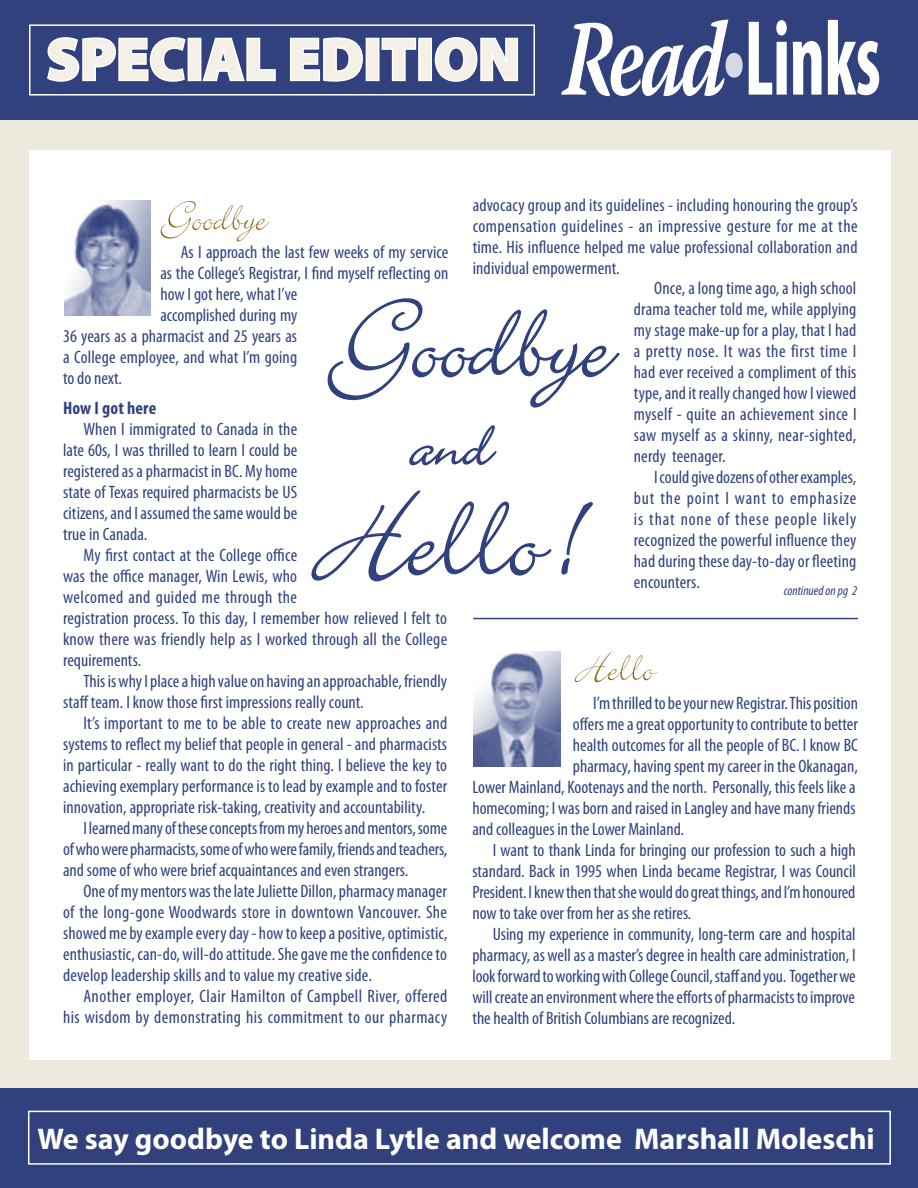
<style>
.page{position:relative;width:918px;height:1188px;background:#eee9dd}
.page>*{position:absolute;margin:0;border:0;box-sizing:border-box;transform-origin:0 0}
.t1{font:900 60px "Myriad Pro";color:#f4f0e8}
.t2{font:700 30px "Myriad Pro";color:#fff}
.Inside_column_article{font:condensed 18px/21px "Myriad Pro";letter-spacing:.01em;color:#30417e;text-align:justify}
.Column_article{font:condensed 18px/21px "Myriad Pro";color:#30417e;text-align:justify}
.Inside_column_article-2{font:700 condensed 18px "Myriad Pro";letter-spacing:.01em;color:#30417e}
.t3{font:italic condensed 13.5px "Myriad Pro";color:#30417e}
</style>
<div class="page">
<div style="left:29px;top:150px;width:862px;height:910px;background:#fff"></div>
<img style="left:64px;top:201px;width:86px;height:114px">
<div style="left:0;top:1089px;width:918px;height:99px;background:#30417e"></div>
<hr style="left:473px;top:618px;width:385px;height:1px;background:#30417e">
<svg style="left:327px;top:298px;width:293px;height:110px"></svg>
<svg style="left:409px;top:425px;width:88px;height:41px"></svg>
<svg style="left:311px;top:490px;width:282px;height:92px"></svg>
<svg style="left:161px;top:201px;width:109px;height:40px"></svg>
<img style="left:474px;top:651px;width:86px;height:116px">
<svg style="left:575px;top:651px;width:82px;height:31px"></svg>
<div style="left:0;top:0;width:918px;height:119px;background:#30417e"></div>
<svg style="left:561px;top:20px;width:182px;height:76px"></svg>
<svg style="left:749px;top:20px;width:130px;height:75px"></svg>
<div style="left:29px;top:24px;width:506px;height:72px;border:1px solid #fff"></div>
<svg style="left:47px;top:37px;width:139px;height:45px"></svg>
<div style="left:188px;top:38px;width:13px;height:43px;border:3px solid #fff"></div>
<svg style="left:201px;top:37px;width:75px;height:45px"></svg>
<svg style="left:289px;top:37px;width:74px;height:45px"></svg>
<div style="left:366px;top:38px;width:14px;height:43px;border:3px solid #fff"></div>
<svg style="left:381px;top:37px;width:36px;height:45px"></svg>
<div style="left:418px;top:38px;width:14px;height:43px;border:3px solid #fff"></div>
<svg style="left:434px;top:37px;width:85px;height:45px"></svg>
<div style="left:28px;top:1111px;width:863px;height:54px;border:1px solid #fff"></div>
<p class="t1" style="left:46px;top:25px;width:475px">SPECIAL EDITION</p>
<p class="Inside_column_article" style="left:181px;top:242px;width:269px">As I approach the last few weeks of my service</p>
<p class="Inside_column_article" style="left:160px;top:263px;width:290px">as the College’s Registrar, I find myself reflecting on</p>
<p class="Inside_column_article" style="left:160px;top:284px;width:138px">how I got here, what I’ve</p>
<p class="Inside_column_article" style="left:160px;top:305px;width:138px">accomplished during my</p>
<p class="Inside_column_article" style="left:63px;top:326px;width:236px">36 years as a pharmacist and 25 years as</p>
<p class="Inside_column_article" style="left:63px;top:347px;width:236px">a College employee, and what I’m going</p>
<p class="Inside_column_article" style="left:63px;top:368px;width:61px">to do next.</p>
<p class="Inside_column_article-2" style="left:63px;top:398px;width:95px">How I got here</p>
<p class="Inside_column_article" style="left:63px;top:419px;width:236px;text-indent:20px">When I immigrated to Canada in the late 60s, I was thrilled to learn I could be registered as a pharmacist in BC. My home state of Texas required pharmacists be US citizens, and I assumed the same would be true in Canada.</p>
<p class="Inside_column_article" style="left:63px;top:545px;width:386px;text-align:left;text-indent:20px">My first contact at the College office<br>was the office manager, Win Lewis, who<br>welcomed and guided me through the<br>registration process. To this day, I remember how relieved I felt to know there was friendly help as I worked through all the College requirements.</p>
<p class="Inside_column_article" style="left:63px;top:671px;width:386px;text-indent:20px">This is why I place a high value on having an approachable, friendly staff team. I know those first impressions really count.</p>
<p class="Inside_column_article" style="left:63px;top:713px;width:386px;text-indent:20px">It’s important to me to be able to create new approaches and systems to reflect my belief that people in general - and pharmacists in particular - really want to do the right thing. I believe the key to achieving exemplary performance is to lead by example and to foster innovation, appropriate risk-taking, creativity and accountability.</p>
<p class="Inside_column_article" style="left:63px;top:818px;width:386px;text-indent:20px">I learned many of these concepts from my heroes and mentors, some of who were pharmacists, some of who were family, friends and teachers, and some of who were brief acquaintances and even strangers.</p>
<p class="Inside_column_article" style="left:63px;top:881px;width:386px;text-indent:20px">One of my mentors was the late Juliette Dillon, pharmacy manager of the long-gone Woodwards store in downtown Vancouver. She showed me by example every day - how to keep a positive, optimistic, enthusiastic, can-do, will-do attitude. She gave me the confidence to develop leadership skills and to value my creative side.</p>
<p class="Inside_column_article" style="left:63px;top:986px;width:386px;text-align:right">Another employer, Clair Hamilton of Campbell River, offered his wisdom by demonstrating his commitment to our pharmacy</p>
<p class="Inside_column_article" style="left:473px;top:194px;width:387px">advocacy group and its guidelines - including honouring the group’s compensation guidelines - an impressive gesture for me at the time. His influence helped me value professional collaboration and individual empowerment.</p>
<p class="Inside_column_article" style="left:634px;top:278px;width:224px;text-indent:20px">Once, a long time ago, a high school drama teacher told me, while applying my stage make-up for a play, that I had a pretty nose. It was the first time I had ever received a compliment of this type, and it really changed how I viewed myself - quite an achievement since I saw myself as a skinny, near-sighted, nerdy teenager.</p>
<p class="Inside_column_article" style="left:634px;top:467px;width:224px;text-indent:20px">I could give dozens of other examples, but the point I want to emphasize is that none of these people likely recognized the powerful influence they had during these day-to-day or fleeting encounters.</p>
<p class="t3" style="left:784px;top:583px;width:75px">continued on pg 2</p>
<p class="Inside_column_article" style="left:634px;top:341px;width:225px;text-indent:17px">ret y nose. It was the first time I had ever received a compliment of this type, and it really changed how I</p>
<p class="Column_article" style="left:573px;top:693px;width:287px;text-indent:20px">I’m thrilled to be your new Registrar. This position offers me a great opportunity to contribute to better health outcomes for all the people of BC. I know BC pharmacy, having spent my career in the Okanagan,</p>
<p class="Column_article" style="left:472px;top:777px;width:385px">Lower Mainland, Kootenays and the north. Personally, this feels like a homecoming; I was born and raised in Langley and have many friends and colleagues in the Lower Mainland.</p>
<p class="Column_article" style="left:472px;top:840px;width:385px;text-indent:20px">I want to thank Linda for bringing our profession to such a high standard. Back in 1995 when Linda became Registrar, I was Council President. I knew then that she would do great things, and I’m honoured now to take over from her as she retires.</p>
<p class="Column_article" style="left:472px;top:924px;width:385px;text-indent:20px">Using my experience in community, long-term care and hospital pharmacy, as well as a master’s degree in health care administration, I look forward to working with College Council, staff and you. Together we will create an environment where the efforts of pharmacists to improve the health of British Columbians are recognized.</p>
<p class="t2" style="left:37px;top:1122px;width:839px">We say goodbye to Linda Lytle and welcome Marshall Moleschi</p>
</div>
